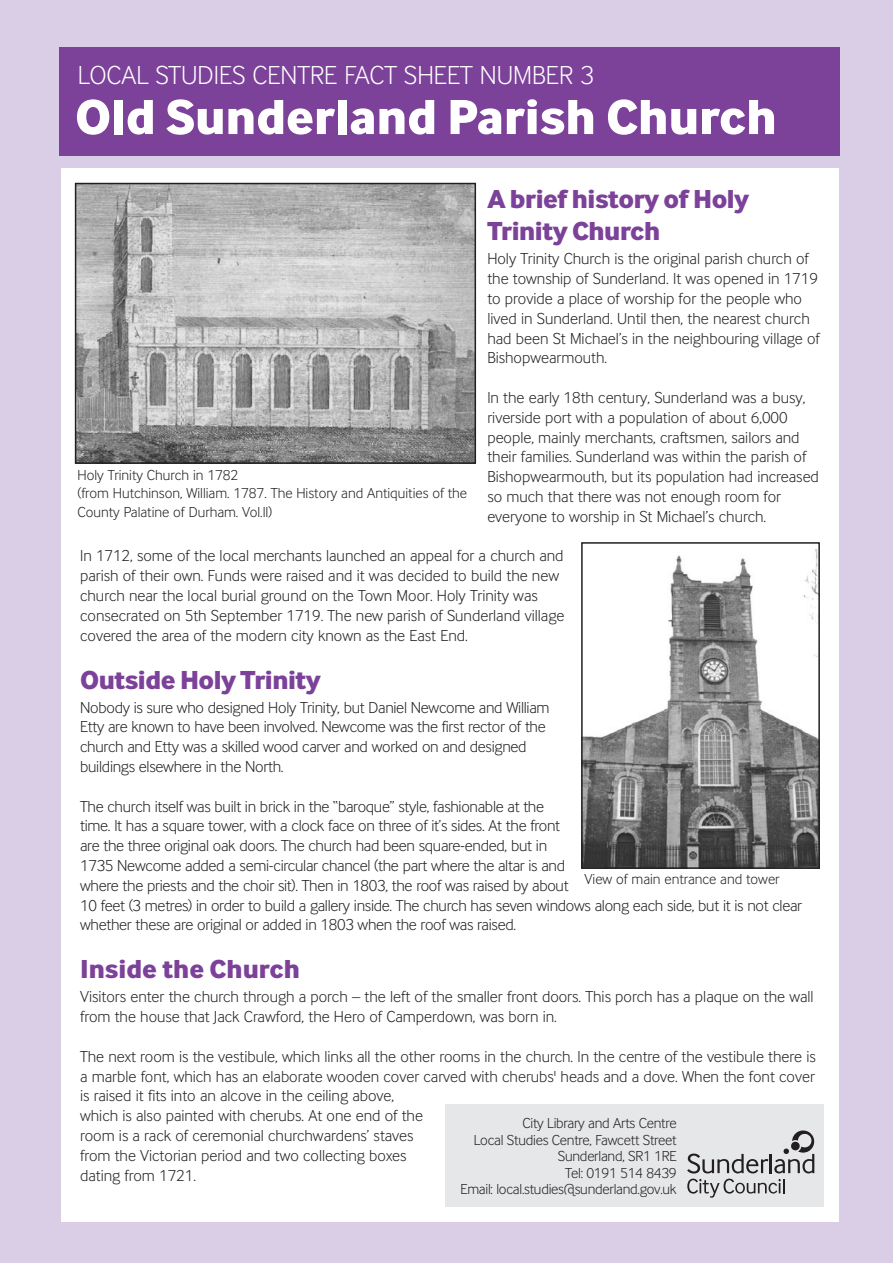
<style>
.page{position:relative;width:893px;height:1263px;background:#dacee6}
.page>*{position:absolute;margin:0;border:0;box-sizing:border-box;transform-origin:0 0}
.t1{font:700 51px "Inter Face Da Ma Lt";color:#fff}
.t2{font:700 27px/32.4px "Inter Face Da Ma Lt";letter-spacing:-.015em;color:#7c4199}
.t3{font:27px "Inter Face Da Ma Lt";color:#fff}
.t4{font:16.5px/19.8px "Inter Face Da Ma Lt";color:#231f20}
.t5{font:15px/16.5px "Inter Face Da Ma Lt";letter-spacing:-.015em;color:#231f20}
</style>
<div class="page">
<div style="left:61px;top:168px;width:778px;height:1053px;background:#fff"></div>
<div style="left:445px;top:1103px;width:379px;height:103px;background:#e6e7e8"></div>
<div style="left:60px;top:47px;width:780px;height:109px;background:#7c4199"></div>
<svg style="left:687px;top:1130px;width:127px;height:68px"></svg>
<img style="left:584px;top:549px;width:233px;height:317px">
<div style="left:581px;top:542px;width:239px;height:327px;border:2px solid #231f20"></div>
<img style="left:78px;top:186px;width:395px;height:275px">
<div style="left:75px;top:183px;width:401px;height:281px;border:2px solid #231f20"></div>
<h2 class="t3" style="left:78px;top:66px;width:518px">LOCAL STUDIES CENTRE FACT SHEET NUMBER 3</h2>
<h1 class="t1" style="left:75px;top:100px;width:703px">Old Sunderland Parish Church</h1>
<h2 class="t2" style="left:487px;top:185px;width:263px">A brief history of Holy<br>Trinity Church</h2>
<p class="t4" style="left:487px;top:251px;width:334px">Holy Trinity Church is the original parish church of the township of Sunderland. It was opened in 1719 to provide a place of worship for the people who lived in Sunderland. Until then, the nearest church had been St Michael’s in the neighbouring village of Bishopwearmouth.</p>
<p class="t4" style="left:487px;top:389px;width:333px">In the early 18th century, Sunderland was a busy, riverside port with a population of about 6,000 people, mainly merchants, craftsmen, sailors and their families. Sunderland was within the parish of Bishopwearmouth, but its population had increased so much that there was not enough room for everyone to worship in St Michael’s church.</p>
<p class="t4" style="left:80px;top:548px;width:486px">In 1712, some of the local merchants launched an appeal for a church and parish of their own. Funds were raised and it was decided to build the new church near the local burial ground on the Town Moor. Holy Trinity was consecrated on 5th September 1719. The new parish of Sunderland village covered the area of the modern city known as the East End.</p>
<h2 class="t2" style="left:80px;top:666px;width:242px">Outside Holy Trinity</h2>
<p class="t4" style="left:80px;top:699px;width:471px">Nobody is sure who designed Holy Trinity, but Daniel Newcome and William Etty are known to have been involved. Newcome was the first rector of the church and Etty was a skilled wood carver and worked on and designed buildings elsewhere in the North.</p>
<p class="t4" style="left:80px;top:798px;width:724px">The church itself was built in brick in the “baroque” style, fashionable at the<br>time. It has a square tower, with a clock face on three of it’s sides. At the front<br>are the three original oak doors. The church had been square-ended, but in<br>1735 Newcome added a semi-circular chancel (the part where the altar is and<br>where the priests and the choir sit). Then in 1803, the roof was raised by about<br>10 feet (3 metres) in order to build a gallery inside. The church has seven windows along each side, but it is not clear whether these are original or added in 1803 when the roof was raised.</p>
<h2 class="t2" style="left:80px;top:956px;width:221px">Inside the Church</h2>
<p class="t4" style="left:80px;top:989px;width:735px">Visitors enter the church through a porch – the left of the smaller front doors. This porch has a plaque on the wall from the house that Jack Crawford, the Hero of Camperdown, was born in.</p>
<p class="t4" style="left:80px;top:1048px;width:737px">The next room is the vestibule, which links all the other rooms in the church. In the centre of the vestibule there is a marble font, which has an elaborate wooden cover carved with cherubs' heads and a dove. When the font cover is raised it fits into an alcove in the ceiling above,<br>which is also painted with cherubs. At one end of the<br>room is a rack of ceremonial churchwardens’ staves<br>from the Victorian period and two collecting boxes<br>dating from 1721.</p>
<p class="t5" style="left:78px;top:468px;width:391px;line-height:18.6px">Holy Trinity Church in 1782<br>(from Hutchinson, William. 1787. The History and Antiquities of the<br>County Palatine of Durham. Vol.II)</p>
<p class="t5" style="left:584px;top:872px;width:197px">View of main entrance and tower</p>
<p class="t5" style="left:460px;top:1116px;width:218px;text-align:right">City Library and Arts Centre<br>Local Studies Centre, Fawcett Street<br>Sunderland, SR1 1RE<br>Tel: 0191 514 8439<br>Email: local.studies@sunderland.gov.uk</p>
</div>
